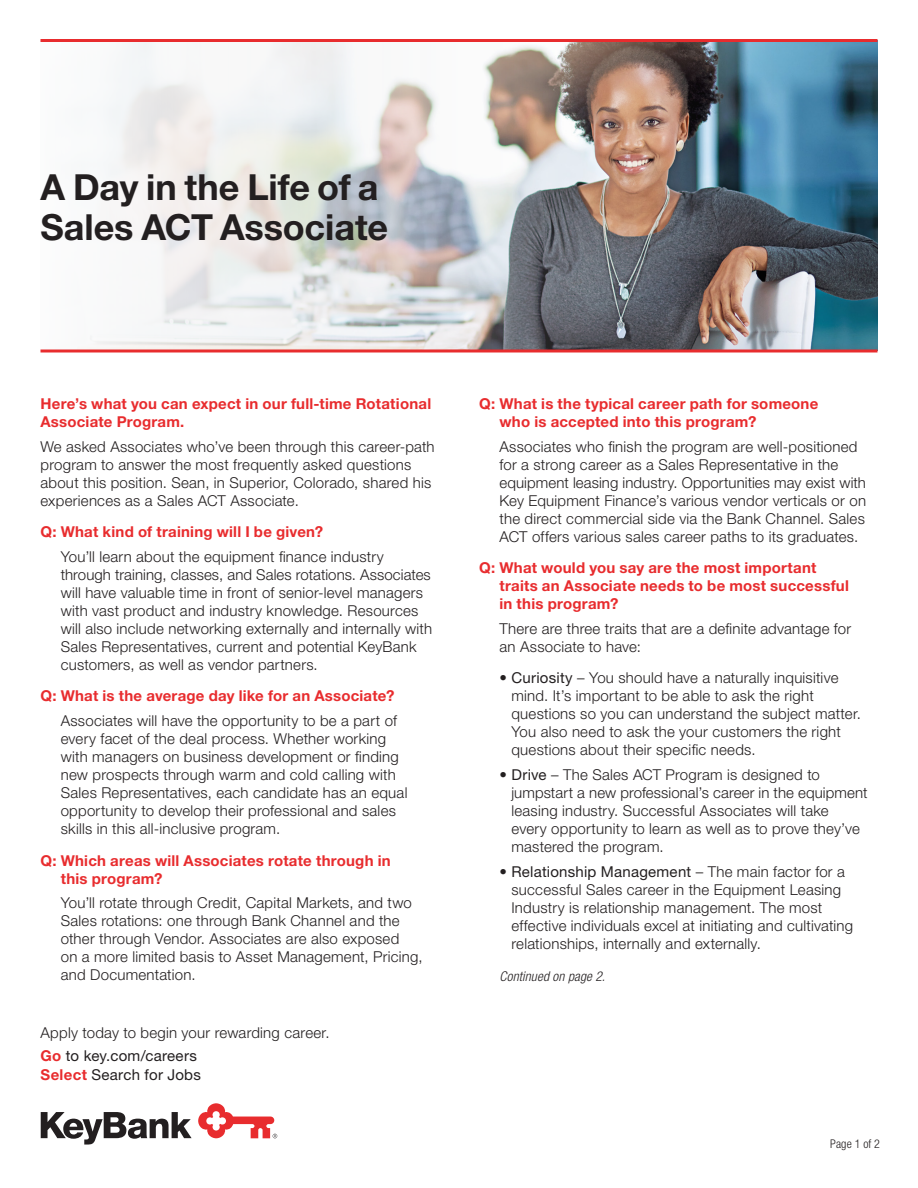
<style>
.page{position:relative;width:918px;height:1188px;background:#fff}
.page>*{position:absolute;margin:0;border:0;box-sizing:border-box;transform-origin:0 0}
.t1{font:700 36px/40.5px "Helvetica Neue LT Std";letter-spacing:-.005em;color:#231f20}
.t2{font:300 15px/18px "Helvetica Neue LT Std";letter-spacing:.015em;color:#231f20}
.t3{font:700 15px/18px "Helvetica Neue LT Std";letter-spacing:.015em;color:#e82c2e}
.t4{font:15px "Helvetica Neue LT Std";letter-spacing:.015em;color:#231f20}
.t5{font:italic 300 condensed 13.5px "Helvetica Neue LT Std";letter-spacing:.015em;color:#231f20}
.t6{font:300 condensed 12px "Helvetica Neue LT Std";letter-spacing:.005em;color:#231f20}
.s1{font-weight:700;color:#e82c2e}
.s2{font-weight:400}
</style>
<div class="page">
<svg style="left:41px;top:1112px;width:151px;height:33px"></svg>
<svg style="left:198px;top:1103px;width:79px;height:35px"></svg>
<img style="left:40px;top:42px;width:838px;height:308px">
<hr style="left:40px;top:350px;width:838px;height:2px;background:#e82c2e">
<hr style="left:40px;top:39px;width:838px;height:3px;background:#e82c2e">
<h1 class="t1" style="left:40px;top:166px;width:349px">A Day in the Life of a<br>Sales ACT Associate</h1>
<p class="t3" style="left:40px;top:394px;width:392px">Here’s what you can expect in our full-time Rotational<br>Associate Program.</p>
<p class="t2" style="left:40px;top:437px;width:396px">We asked Associates who’ve been through this career-path program to answer the most frequently asked questions about this position. Sean, in Superior, Colorado, shared his experiences as a Sales ACT Associate.</p>
<p class="t3" style="left:40px;top:523px;width:284px">Q: What kind of training will I be given?</p>
<p class="t2" style="left:61px;top:547px;width:373px">You’ll learn about the equipment finance industry through training, classes, and Sales rotations. Associates will have valuable time in front of senior-level managers with vast product and industry knowledge. Resources will also include networking externally and internally with Sales Representatives, current and potential KeyBank customers, as well as vendor partners.</p>
<p class="t3" style="left:41px;top:687px;width:355px">Q: What is the average day like for an Associate?</p>
<p class="t2" style="left:61px;top:712px;width:348px">Associates will have the opportunity to be a part of every facet of the deal process. Whether working with managers on business development or finding new prospects through warm and cold calling with Sales Representatives, each candidate has an equal opportunity to develop their professional and sales skills in this all-inclusive program.</p>
<p class="t3" style="left:61px;top:851px;width:331px;text-indent:-20px">Q: Which areas will Associates rotate through in this program?</p>
<p class="t2" style="left:61px;top:894px;width:363px">You’ll rotate through Credit, Capital Markets, and two Sales rotations: one through Bank Channel and the other through Vendor. Associates are also exposed<br>on a more limited basis to Asset Management, Pricing, and Documentation.</p>
<p class="t2" style="left:40px;top:1021px;width:291px;line-height:22.8px">Apply today to begin your rewarding career.<br><span class="s1">Go</span> <span class="s2">to key.com/careers</span></p>
<p class="t4" style="left:40px;top:1066px;width:162px"><span class="s1">Select</span> Search for Jobs</p>
<p class="t3" style="left:500px;top:394px;width:320px;text-indent:-20px">Q: What is the typical career path for someone who is accepted into this program?</p>
<p class="t2" style="left:500px;top:437px;width:368px">Associates who finish the program are well-positioned for a strong career as a Sales Representative in the equipment leasing industry. Opportunities may exist with Key Equipment Finance’s various vendor verticals or on the direct commercial side via the Bank Channel. Sales ACT offers various sales career paths to its graduates.</p>
<p class="t3" style="left:500px;top:559px;width:351px;text-indent:-20px">Q: What would you say are the most important traits an Associate needs to be most successful in this program?</p>
<p class="t2" style="left:500px;top:619px;width:353px">There are three traits that are a definite advantage for an Associate to have:</p>
<p class="t2" style="left:511px;top:669px;width:351px;text-indent:-12px">• <span class="s2">Curiosity</span> – You should have a naturally inquisitive mind. It’s important to be able to ask the right questions so you can understand the subject matter.<br>You also need to ask the your customers the right questions about their specific needs.</p>
<p class="t2" style="left:511px;top:766px;width:358px;text-indent:-12px">• <span class="s2">Drive</span> – The Sales ACT Program is designed to jumpstart a new professional’s career in the equipment leasing industry. Successful Associates will take every opportunity to learn as well as to prove they’ve mastered the program.</p>
<p class="t2" style="left:511px;top:862px;width:343px;text-indent:-12px">• <span class="s2">Relationship Management</span> – The main factor for a successful Sales career in the Equipment Leasing Industry is relationship management. The most effective individuals excel at initiating and cultivating relationships, internally and externally.</p>
<p class="t5" style="left:500px;top:968px;width:107px">Continued on page 2.</p>
<p class="t6" style="left:830px;top:1136px;width:51px">Page 1 of 2</p>
</div>
